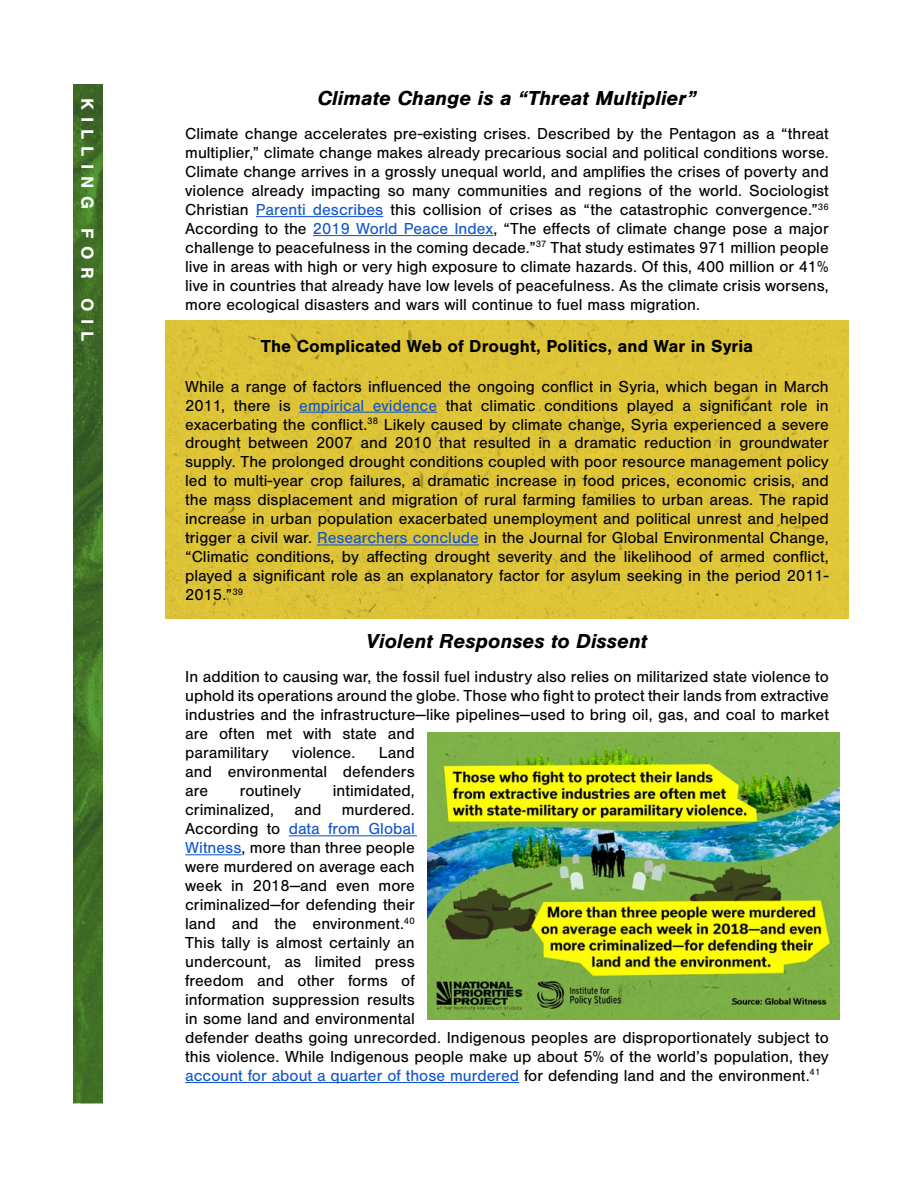
<style>
.page{position:relative;width:918px;height:1188px;background:#fff}
.page>*{position:absolute;margin:0;border:0;box-sizing:border-box;transform-origin:0 0}
.t1{font:italic 700 21px "Nimbus San";color:#000}
.t2{font:700 18px "Nimbus San";color:#000}
.t3{font:700 18px "Nimbus San";letter-spacing:.4em;color:#fff}
.t4{font:16.5px/19px "Nimbus San";color:#000;text-align:justify}
.s1{color:#15c}
</style>
<div class="page">
<div style="left:165px;top:320px;width:684px;height:299px;background:#dec437"></div>
<img style="left:73px;top:85px;width:29px;height:1018px">
<hr style="left:256px;top:216px;width:127px;height:1px;background:#15c">
<hr style="left:313px;top:235px;width:180px;height:1px;background:#15c">
<hr style="left:299px;top:412px;width:138px;height:1px;background:#15c">
<hr style="left:317px;top:544px;width:162px;height:1px;background:#15c">
<hr style="left:289px;top:835px;width:134px;height:1px;background:#15c">
<hr style="left:185px;top:854px;width:57px;height:1px;background:#15c">
<hr style="left:185px;top:1082px;width:334px;height:1px;background:#15c">
<div style="left:417px;top:817px;width:21px;height:34px;background:#fff"></div>
<img style="left:427px;top:733px;width:413px;height:286px">
<p class="t3" style="left:98px;top:98px;width:245px;rotate:90deg">KILLING FOR OIL</p>
<p class="t1" style="left:317px;top:86px;width:381px">Climate Change is a “Threat Multiplier”</p>
<p class="t4" style="left:185px;top:124px;width:645px">Climate change accelerates pre-existing crises. Described by the Pentagon as a “threat multiplier,” climate change makes already precarious social and political conditions worse.<br>Climate change arrives in a grossly unequal world, and amplifies the crises of poverty and violence already impacting so many communities and regions of the world. Sociologist Christian <span class="s1">Parenti describes</span> this collision of crises as “the catastrophic convergence.”<sup>36<br></sup>According to the <span class="s1">2019 World Peace Index</span>, “The effects of climate change pose a major challenge to peacefulness in the coming decade.”<sup>37</sup> That study estimates 971 million people live in areas with high or very high exposure to climate hazards. Of this, 400 million or 41% live in countries that already have low levels of peacefulness. As the climate crisis worsens, more ecological disasters and wars will continue to fuel mass migration.</p>
<p class="t2" style="left:261px;top:336px;width:494px">The Complicated Web of Drought, Politics, and War in Syria</p>
<p class="t4" style="left:185px;top:377px;width:645px">While a range of factors influenced the ongoing conflict in Syria, which began in March 2011, there is <span class="s1">empirical evidence</span> that climatic conditions played a significant role in exacerbating the conflict.<sup>38</sup> Likely caused by climate change, Syria experienced a severe drought between 2007 and 2010 that resulted in a dramatic reduction in groundwater supply. The prolonged drought conditions coupled with poor resource management policy led to multi-year crop failures, a dramatic increase in food prices, economic crisis, and the mass displacement and migration of rural farming families to urban areas. The rapid increase in urban population exacerbated unemployment and political unrest and helped trigger a civil war. <span class="s1">Researchers conclude</span> in the Journal for Global Environmental Change, “Climatic conditions, by affecting drought severity and the likelihood of armed conflict, played a significant role as an explanatory factor for asylum seeking in the period 2011- 2015.”<sup>39</sup></p>
<p class="t1" style="left:367px;top:629px;width:282px">Violent Responses to Dissent</p>
<p class="t4" style="left:185px;top:668px;width:645px;text-align:left">In addition to causing war, the fossil fuel industry also relies on militarized state violence to uphold its operations around the globe. Those who fight to protect their lands from extractive industries and the infrastructure—like pipelines—used to bring oil, gas, and coal to market are often met with state and<br>paramilitary</p>
<p class="t4" style="left:185px;top:744px;width:231px;text-indent:194px">Land and environmental defenders are</p>
<p class="t4" style="left:292px;top:744px;width:64px">violence.</p>
<p class="t4" style="left:185px;top:782px;width:645px;text-align:left;text-indent:148px">intimidated,<br>criminalized, and murdered.<br>According to <span class="s1">data from Global<br>Witness</span>, more than three people<br>were murdered on average each<br>week in 2018—and even more<br>criminalized—for defending their<br>land and the environment.<sup>40<br></sup>This tally is almost certainly an<br>undercount, as limited press<br>freedom and other forms of<br>information suppression results<br>in some land and environmental<br>defender deaths going unrecorded. Indigenous peoples are disproportionately subject to this violence. While Indigenous people make up about 5% of the world’s population, they <span class="s1">account for about a quarter of those murdered</span> for defending land and the environment.<sup>41</sup></p>
<p class="t4" style="left:240px;top:782px;width:63px">routinely</p>
</div>
